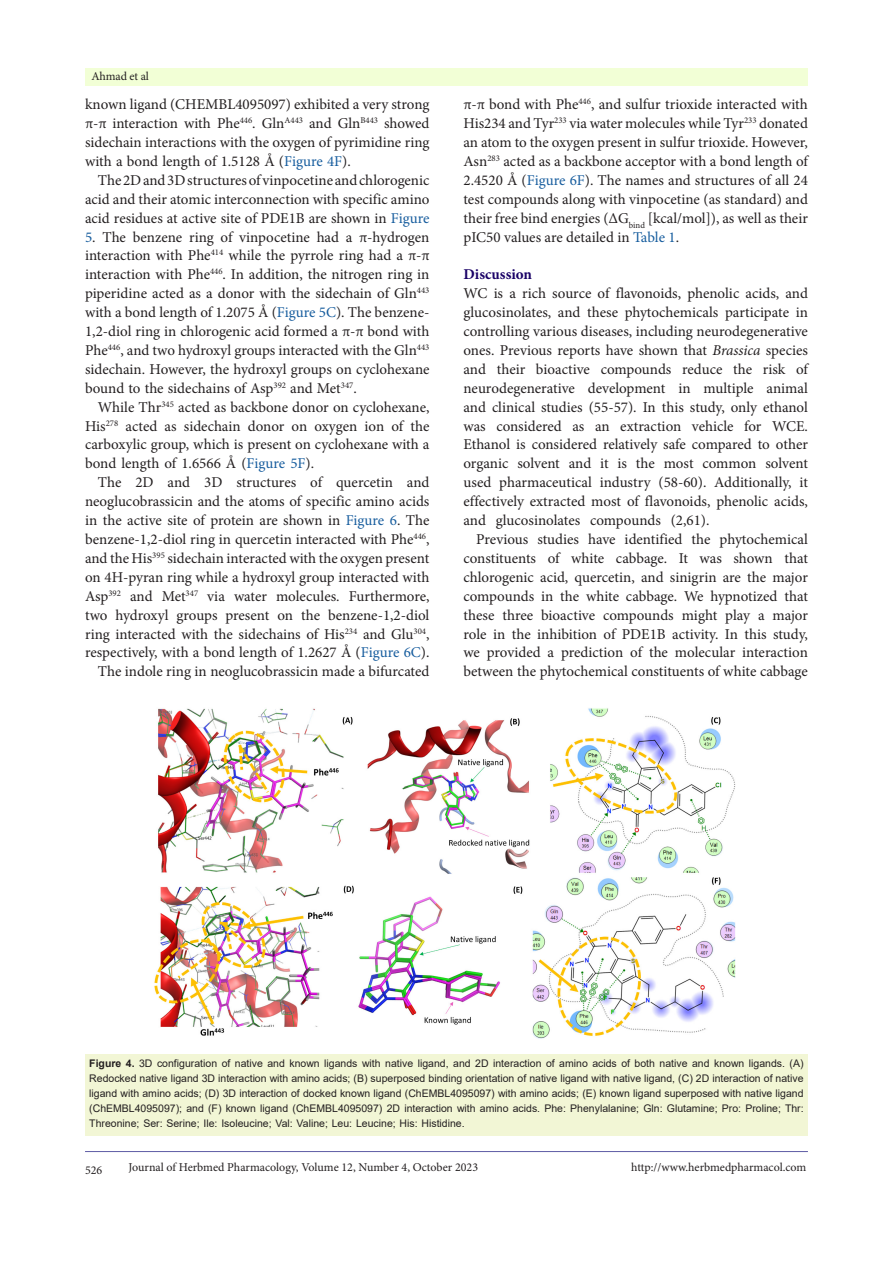
<style>
.page{position:relative;width:893px;height:1263px;background:#fff}
.page>*{position:absolute;margin:0;border:0;box-sizing:border-box;transform-origin:0 0}
.t1{font:15px/18.9px "Minion Pro";color:#231f20;text-align:justify}
.t2{font:700 15px "Minion Pro";color:#190066}
.t3{font:12px "Minion Pro";letter-spacing:-.005em;color:#231f20}
.t4{font:10.5px/15px "Arial";color:#231f20;text-align:justify}
.s1{color:#175d9e}
.s2{font-style:italic}
.s3{font-weight:700}
</style>
<div class="page">
<hr style="left:85px;top:1151px;width:723px;height:1px;background:#5e5ca5">
<div style="left:85px;top:68px;width:723px;height:17px;background:#f2ffd6"></div>
<img style="left:154px;top:708px;width:582px;height:331px">
<div style="left:85px;top:1054px;width:723px;height:82px;background:#f2f6d5"></div>
<p class="t3" style="left:91px;top:68px;width:59px">Ahmad et al</p>
<p class="t1" style="left:85px;top:95px;width:346px">known ligand (CHEMBL4095097) exhibited a very strong π-π interaction with Phe<sup>446</sup>. Gln<sup>A443</sup> and Gln<sup>B443</sup> showed sidechain interactions with the oxygen of pyrimidine ring with a bond length of 1.5128 Å (<span class="s1">Figure 4F</span>).</p>
<p class="t1" style="left:85px;top:171px;width:346px;text-indent:13px">The 2D and 3D structures of vinpocetine and chlorogenic acid and their atomic interconnection with specific amino acid residues at active site of PDE1B are shown in <span class="s1">Figure</span></p>
<p class="t1" style="left:85px;top:227px;width:346px"><span class="s1">5</span>. The benzene ring of vinpocetine had a π-hydrogen interaction with Phe<sup>414</sup> while the pyrrole ring had a π-π interaction with Phe<sup>446</sup>. In addition, the nitrogen ring in piperidine acted as a donor with the sidechain of Gln<sup>443 </sup>with a bond length of 1.2075 Å (<span class="s1">Figure 5C</span>). The benzene-1,2-diol ring in chlorogenic acid formed a π-π bond with Phe<sup>446</sup>, and two hydroxyl groups interacted with the Gln<sup>443 </sup>sidechain. However, the hydroxyl groups on cyclohexane bound to the sidechains of Asp<sup>392</sup> and Met<sup>347</sup>.</p>
<p class="t1" style="left:85px;top:397px;width:346px;text-indent:13px">While Thr<sup>345</sup> acted as backbone donor on cyclohexane, His<sup>278</sup> acted as sidechain donor on oxygen ion of the carboxylic group, which is present on cyclohexane with a bond length of 1.6566 Å (<span class="s1">Figure 5F</span>).</p>
<p class="t1" style="left:85px;top:473px;width:346px;text-indent:13px">The 2D and 3D structures of quercetin and neoglucobrassicin and the atoms of specific amino acids in the active site of protein are shown in <span class="s1">Figure 6</span>. The benzene-1,2-diol ring in quercetin interacted with Phe<sup>446</sup>, and the His<sup>395</sup> sidechain interacted with the oxygen present on 4H-pyran ring while a hydroxyl group interacted with Asp<sup>392</sup> and Met<sup>347</sup> via water molecules. Furthermore, two hydroxyl groups present on the benzene-1,2-diol ring interacted with the sidechains of His<sup>234</sup> and Glu<sup>304</sup>, respectively, with a bond length of 1.2627 Å (<span class="s1">Figure 6C</span>).</p>
<p class="t1" style="left:98px;top:662px;width:333px">The indole ring in neoglucobrassicin made a bifurcated</p>
<p class="t1" style="left:463px;top:95px;width:346px">π-π bond with Phe<sup>446</sup>, and sulfur trioxide interacted with His234 and Tyr<sup>233</sup> via water molecules while Tyr<sup>233</sup> donated an atom to the oxygen present in sulfur trioxide. However, Asn<sup>283</sup> acted as a backbone acceptor with a bond length of 2.4520 Å (<span class="s1">Figure 6F</span>). The names and structures of all 24 test compounds along with vinpocetine (as standard) and their free bind energies (∆G<sub>bind</sub> [kcal/mol]), as well as their pIC50 values are detailed in <span class="s1">Table 1</span>.</p>
<p class="t2" style="left:463px;top:264px;width:70px">Discussion</p>
<p class="t1" style="left:463px;top:284px;width:346px">WC is a rich source of flavonoids, phenolic acids, and glucosinolates, and these phytochemicals participate in controlling various diseases, including neurodegenerative ones. Previous reports have shown that <span class="s2">Brassica</span> species and their bioactive compounds reduce the risk of neurodegenerative development in multiple animal and clinical studies (55-57). In this study, only ethanol was considered as an extraction vehicle for WCE.<br>Ethanol is considered relatively safe compared to other organic solvent and it is the most common solvent used pharmaceutical industry (58-60). Additionally, it effectively extracted most of flavonoids, phenolic acids, and glucosinolates compounds (2,61).</p>
<p class="t1" style="left:463px;top:530px;width:346px;text-indent:13px">Previous studies have identified the phytochemical constituents of white cabbage. It was shown that chlorogenic acid, quercetin, and sinigrin are the major compounds in the white cabbage. We hypnotized that these three bioactive compounds might play a major role in the inhibition of PDE1B activity. In this study, we provided a prediction of the molecular interaction between the phytochemical constituents of white cabbage</p>
<p class="t4" style="left:89px;top:1055px;width:716px"><span class="s3">Figure 4.</span> 3D configuration of native and known ligands with native ligand, and 2D interaction of amino acids of both native and known ligands. (A)<br>Redocked native ligand 3D interaction with amino acids; (B) superposed binding orientation of native ligand with native ligand, (C) 2D interaction of native ligand with amino acids; (D) 3D interaction of docked known ligand (ChEMBL4095097) with amino acids; (E) known ligand superposed with native ligand (ChEMBL4095097); and (F) known ligand (ChEMBL4095097) 2D interaction with amino acids. Phe: Phenylalanine; Gln: Glutamine; Pro: Proline; Thr:<br>Threonine; Ser: Serine; Ile: Isoleucine; Val: Valine; Leu: Leucine; His: Histidine.</p>
<p class="t3" style="left:85px;top:1162px;width:19px">526</p>
<p class="t3" style="left:128px;top:1159px;width:351px">Journal of Herbmed Pharmacology, Volume 12, Number 4, October 2023</p>
<p class="t3" style="left:631px;top:1159px;width:177px">http://www.herbmedpharmacol.com</p>
</div>
